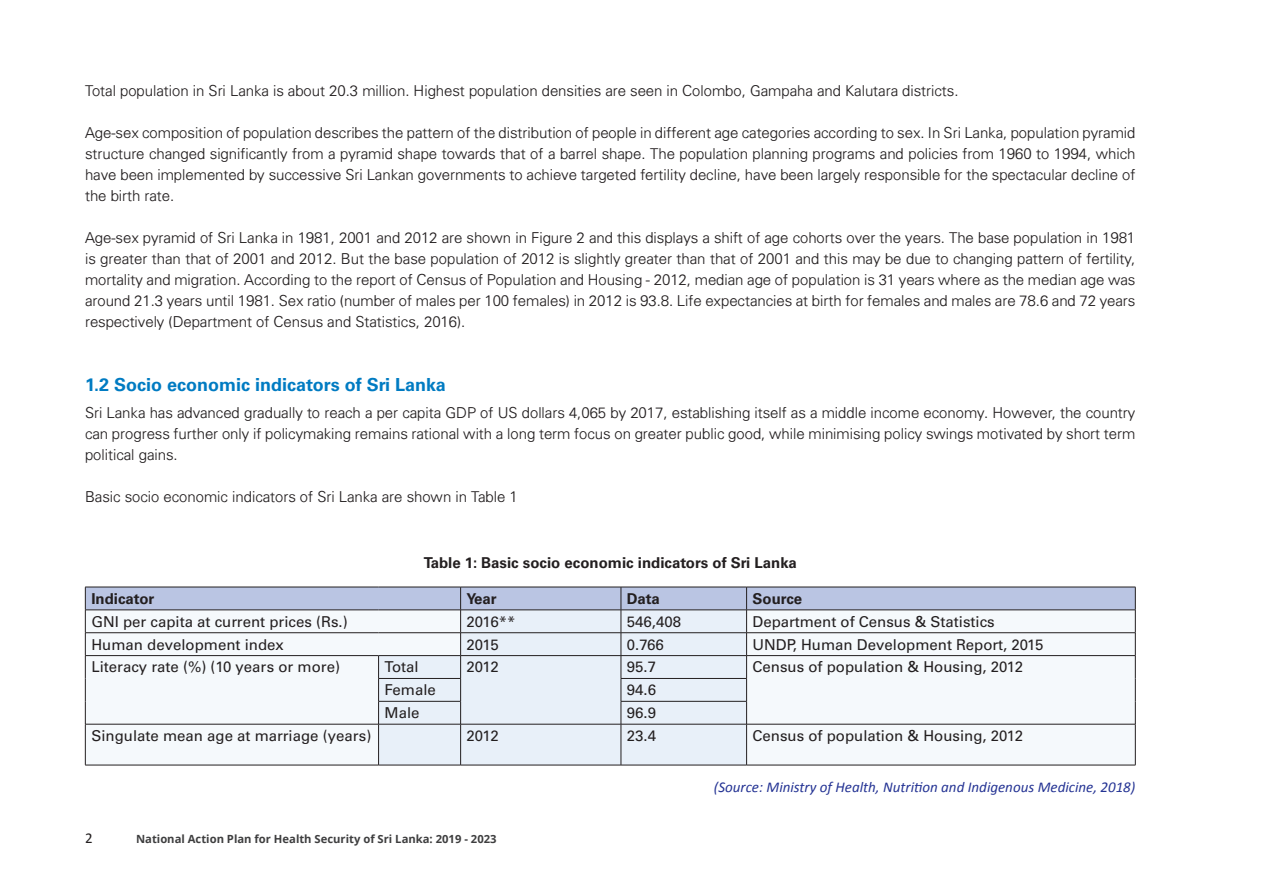
<style>
.page{position:relative;width:1263px;height:893px;background:#fff}
.page>*{position:absolute;margin:0;border:0;box-sizing:border-box;transform-origin:0 0}
.t1{font:700 18px "Univers LT Std";color:#007bc2}
.t2{font:300 15px/21px "Univers";color:#231f20;text-align:justify}
.t3{font:15px "Univers LT Std";color:#231f20}
.t4{font:700 15px "Univers LT Std";color:#231f20}
.t5{font:italic 15px "Calibri";color:#253494}
.t6{font:15px "Calibri";color:#231f20}
.t7{font:700 11.25px "Open Sans";color:#3e3e3f}
</style>
<div class="page">
<div style="left:86px;top:725px;width:1049px;height:40px;background:#f5f9fc"></div>
<div style="left:379px;top:725px;width:367px;height:40px;background:#e8f0f9"></div>
<hr style="left:85px;top:724px;width:294px;height:1px;background:#231f20">
<hr style="left:85px;top:724px;width:1px;height:41px;background:#231f20">
<hr style="left:85px;top:765px;width:294px;height:1px;background:#231f20">
<hr style="left:379px;top:724px;width:82px;height:1px;background:#231f20">
<hr style="left:378px;top:724px;width:1px;height:41px;background:#231f20">
<hr style="left:379px;top:765px;width:82px;height:1px;background:#231f20">
<hr style="left:621px;top:724px;width:126px;height:1px;background:#231f20">
<hr style="left:621px;top:765px;width:126px;height:1px;background:#231f20">
<hr style="left:747px;top:724px;width:388px;height:1px;background:#231f20">
<hr style="left:746px;top:724px;width:1px;height:41px;background:#231f20">
<hr style="left:1135px;top:724px;width:1px;height:41px;background:#231f20">
<hr style="left:747px;top:765px;width:388px;height:1px;background:#231f20">
<hr style="left:460px;top:724px;width:1px;height:41px;background:#231f20">
<svg style="left:85px;top:587px;width:1051px;height:137px"></svg>
<hr style="left:621px;top:724px;width:1px;height:41px;background:#231f20">
<hr style="left:461px;top:632px;width:160px;height:1px;background:#231f20">
<hr style="left:461px;top:655px;width:160px;height:1px;background:#231f20">
<hr style="left:461px;top:724px;width:160px;height:1px;background:#231f20">
<hr style="left:461px;top:765px;width:160px;height:1px;background:#231f20">
<p class="t2" style="left:85px;top:80px;width:875px">Total population in Sri Lanka is about 20.3 million. Highest population densities are seen in Colombo, Gampaha and Kalutara districts.</p>
<p class="t2" style="left:85px;top:122px;width:1052px">Age-sex composition of population describes the pattern of the distribution of people in different age categories according to sex. In Sri Lanka, population pyramid structure changed significantly from a pyramid shape towards that of a barrel shape. The population planning programs and policies from 1960 to 1994, which have been implemented by successive Sri Lankan governments to achieve targeted fertility decline, have been largely responsible for the spectacular decline of the birth rate.</p>
<p class="t2" style="left:85px;top:227px;width:1052px">Age-sex pyramid of Sri Lanka in 1981, 2001 and 2012 are shown in Figure 2 and this displays a shift of age cohorts over the years. The base population in 1981 is greater than that of 2001 and 2012. But the base population of 2012 is slightly greater than that of 2001 and this may be due to changing pattern of fertility, mortality and migration. According to the report of Census of Population and Housing - 2012, median age of population is 31 years where as the median age was around 21.3 years until 1981. Sex ratio (number of males per 100 females) in 2012 is 93.8. Life expectancies at birth for females and males are 78.6 and 72 years respectively (Department of Census and Statistics, 2016).</p>
<p class="t1" style="left:85px;top:374px;width:362px">1.2 Socio economic indicators of Sri Lanka</p>
<p class="t2" style="left:85px;top:402px;width:1052px">Sri Lanka has advanced gradually to reach a per capita GDP of US dollars 4,065 by 2017, establishing itself as a middle income economy. However, the country can progress further only if policymaking remains rational with a long term focus on greater public good, while minimising policy swings motivated by short term political gains.</p>
<p class="t2" style="left:85px;top:486px;width:434px">Basic socio economic indicators of Sri Lanka are shown in Table 1</p>
<p class="t4" style="left:424px;top:554px;width:375px">Table 1: Basic socio economic indicators of Sri Lanka</p>
<p class="t4" style="left:91px;top:590px;width:65px">Indicator</p>
<p class="t4" style="left:467px;top:590px;width:32px">Year</p>
<p class="t4" style="left:627px;top:590px;width:34px">Data</p>
<p class="t4" style="left:753px;top:590px;width:51px">Source</p>
<p class="t3" style="left:91px;top:612px;width:258px">GNI per capita at current prices (Rs.)</p>
<p class="t3" style="left:467px;top:612px;width:50px">2016**</p>
<p class="t3" style="left:627px;top:612px;width:56px">546,408</p>
<p class="t3" style="left:753px;top:612px;width:244px">Department of Census &amp; Statistics</p>
<p class="t3" style="left:91px;top:635px;width:194px">Human development index</p>
<p class="t3" style="left:467px;top:635px;width:34px">2015</p>
<p class="t3" style="left:627px;top:635px;width:38px">0.766</p>
<p class="t3" style="left:753px;top:635px;width:293px">UNDP, Human Development Report, 2015</p>
<p class="t3" style="left:91px;top:658px;width:250px">Literacy rate (%) (10 years or more)</p>
<p class="t3" style="left:385px;top:658px;width:36px">Total</p>
<p class="t3" style="left:467px;top:658px;width:34px">2012</p>
<p class="t3" style="left:627px;top:658px;width:31px">95.7</p>
<p class="t3" style="left:753px;top:658px;width:272px">Census of population &amp; Housing, 2012</p>
<p class="t3" style="left:385px;top:681px;width:53px">Female</p>
<p class="t3" style="left:627px;top:681px;width:31px">94.6</p>
<p class="t3" style="left:385px;top:704px;width:37px">Male</p>
<p class="t3" style="left:627px;top:704px;width:31px">96.9</p>
<p class="t3" style="left:91px;top:727px;width:282px">Singulate mean age at marriage (years)</p>
<p class="t3" style="left:467px;top:727px;width:34px">2012</p>
<p class="t3" style="left:627px;top:727px;width:31px">23.4</p>
<p class="t3" style="left:753px;top:727px;width:272px">Census of population &amp; Housing, 2012</p>
<p class="t5" style="left:714px;top:776px;width:423px">(Source: Ministry of Health, Nutrition and Indigenous Medicine, 2018)</p>
<p class="t6" style="left:85px;top:828px;width:9px">2</p>
<p class="t7" style="left:136px;top:831px;width:362px">National Action Plan for Health Security of Sri Lanka: 2019 - 2023</p>
</div>
